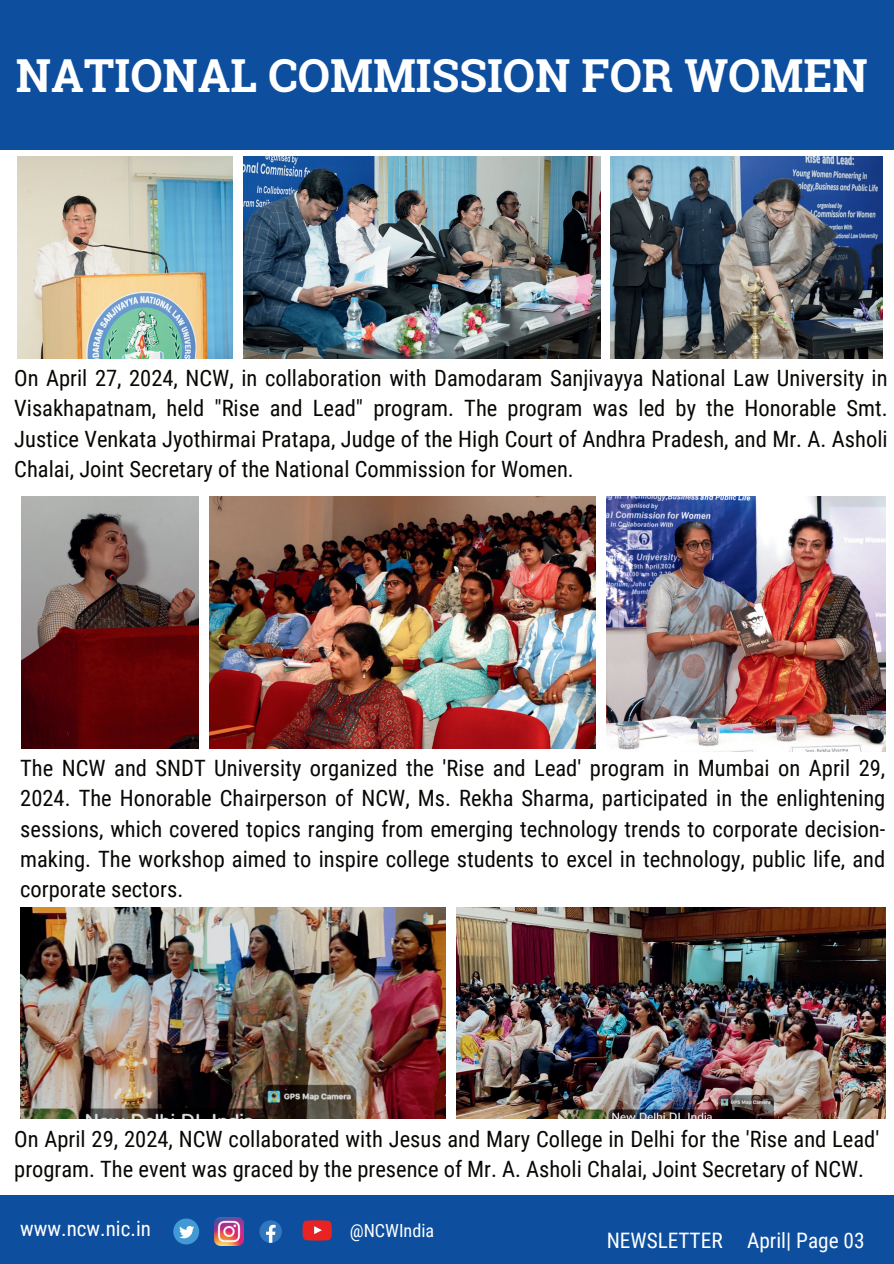
<style>
.page{position:relative;width:894px;height:1264px;background:#fff}
.page>*{position:absolute;margin:0;border:0;box-sizing:border-box;transform-origin:0 0}
.t1{font:700 45.6px "Roboto Slab";color:#fff}
.t2{font:22.5px/30.3px "Roboto Condensed";color:#080704;text-align:justify}
.t3{font:21.3px "Roboto Condensed";color:#fff}
.t4{font:21px "Roboto Condensed";color:#fff}
.t5{font:18.15px "Roboto Condensed";color:#fff}
</style>
<div class="page">
<div style="left:0;top:1195px;width:893px;height:68px;background:#0d4f9e"></div>
<svg style="left:173px;top:1218px;width:26px;height:26px"></svg>
<img style="left:215px;top:1217px;width:28px;height:28px">
<svg style="left:259px;top:1220px;width:23px;height:22px"></svg>
<svg style="left:302px;top:1220px;width:30px;height:20px"></svg>
<div style="left:0;top:0;width:893px;height:149px;background:#0d4f9e"></div>
<img style="left:22px;top:497px;width:177px;height:252px">
<img style="left:210px;top:497px;width:385px;height:252px">
<img style="left:606px;top:497px;width:279px;height:254px">
<img style="left:20px;top:907px;width:425px;height:210px">
<img style="left:456px;top:907px;width:429px;height:210px">
<img style="left:610px;top:157px;width:272px;height:201px">
<img style="left:243px;top:157px;width:357px;height:201px">
<img style="left:17px;top:157px;width:215px;height:201px">
<h1 class="t1" style="left:16px;top:44px;width:853px">NATIONAL COMMISSION FOR WOMEN</h1>
<p class="t2" style="left:14px;top:362px;width:874px">On April 27, 2024, NCW, in collaboration with Damodaram Sanjivayya National Law University in Visakhapatnam, held "Rise and Lead" program. The program was led by the Honorable Smt.<br>Justice Venkata Jyothirmai Pratapa, Judge of the High Court of Andhra Pradesh, and Mr. A. Asholi Chalai, Joint Secretary of the National Commission for Women.</p>
<p class="t2" style="left:20px;top:751px;width:866px">The NCW and SNDT University organized the 'Rise and Lead' program in Mumbai on April 29, 2024. The Honorable Chairperson of NCW, Ms. Rekha Sharma, participated in the enlightening sessions, which covered topics ranging from emerging technology trends to corporate decision&shy;making. The workshop aimed to inspire college students to excel in technology, public life, and corporate sectors.</p>
<p class="t2" style="left:14px;top:1122px;width:866px">On April 29, 2024, NCW collaborated with Jesus and Mary College in Delhi for the 'Rise and Lead' program. The event was graced by the presence of Mr. A. Asholi Chalai, Joint Secretary of NCW.</p>
<p class="t4" style="left:20px;top:1213px;width:132px">www.ncw.nic.in</p>
<p class="t5" style="left:349px;top:1217px;width:86px">@NCWIndia</p>
<p class="t3" style="left:606px;top:1225px;width:259px">NEWSLETTER April| Page 03</p>
</div>
